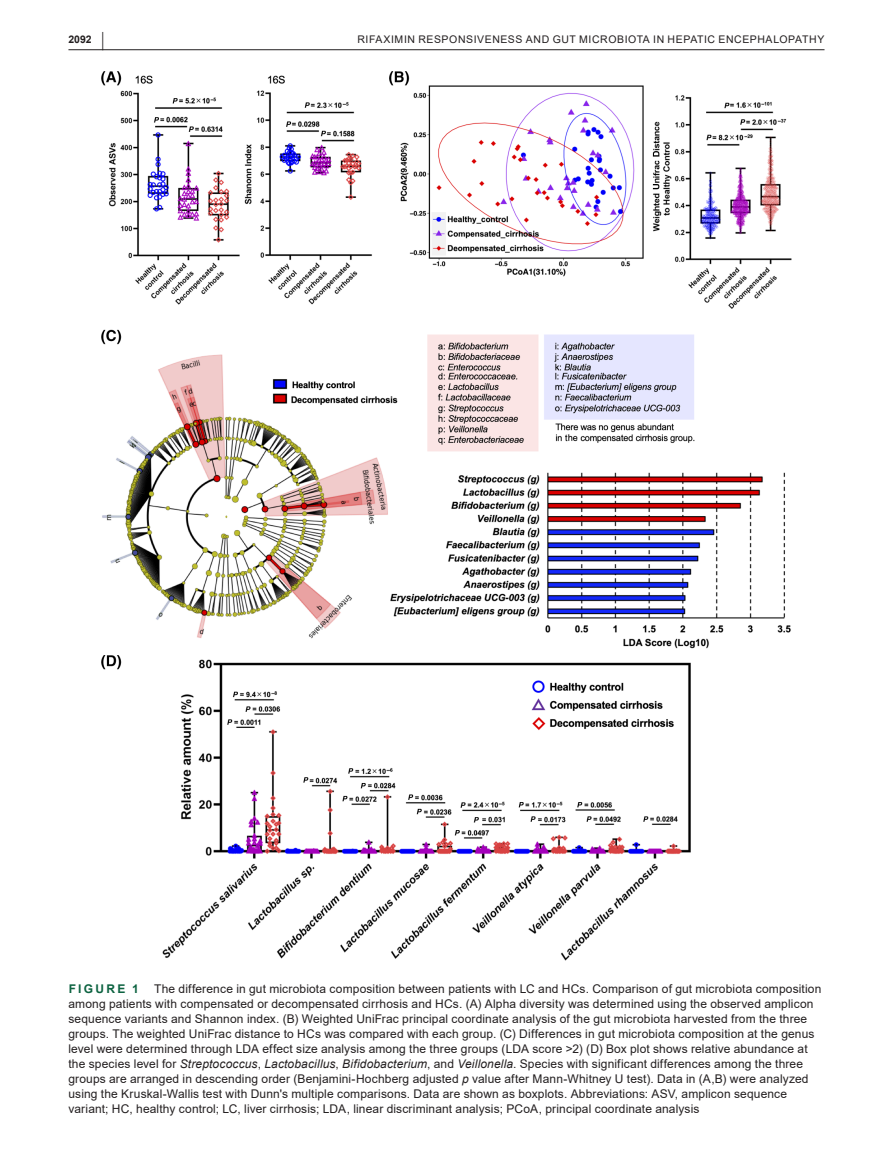
<style>
.page{position:relative;width:893px;height:1174px;background:#fff}
.page>*{position:absolute;margin:0;border:0;box-sizing:border-box;transform-origin:0 0}
.t1{font:12px/15px "Arial";letter-spacing:.01em;color:#231f20}
.t2{font:700 12px "Arial";letter-spacing:.19em;color:#0d6341}
.t3{font:10.5px "Arial";letter-spacing:.055em;color:#231f20}
.t4{font:700 10.5px "Arial";color:#231f20}
.s1{font-size:19.5px}
.s2{font-style:italic}
</style>
<div class="page">
<hr style="left:68px;top:49px;width:756px;height:1px;background:#231f20">
<img style="left:101px;top:71px;width:691px;height:890px">
<p class="t4" style="left:68px;top:32px;width:37px">2092 <span class="s1">|</span></p>
<p class="t3" style="left:357px;top:32px;width:468px">RIFAXIMIN RESPONSIVENESS AND GUT MICROBIOTA IN HEPATIC ENCEPHALOPATHY</p>
<p class="t1" style="left:68px;top:981px;width:754px;text-indent:86px">The difference in gut microbiota composition between patients with LC and HCs. Comparison of gut microbiota composition among patients with compensated or decompensated cirrhosis and HCs. (A) Alpha diversity was determined using the observed amplicon sequence variants and Shannon index. (B) Weighted UniFrac principal coordinate analysis of the gut microbiota harvested from the three groups. The weighted UniFrac distance to HCs was compared with each group. (C) Differences in gut microbiota composition at the genus level were determined through LDA effect size analysis among the three groups (LDA score &gt;2) (D) Box plot shows relative abundance at the species level for <span class="s2">Streptococcus</span>, <span class="s2">Lactobacillus</span>, <span class="s2">Bifidobacterium</span>, and <span class="s2">Veillonella</span>. Species with significant differences among the three groups are arranged in descending order (Benjamini-Hochberg adjusted <span class="s2">p</span> value after Mann-Whitney U test). Data in (A,B) were analyzed using the Kruskal-Wallis test with Dunn's multiple comparisons. Data are shown as boxplots. Abbreviations: ASV, amplicon sequence variant; HC, healthy control; LC, liver cirrhosis; LDA, linear discriminant analysis; PCoA, principal coordinate analysis</p>
<p class="t2" style="left:69px;top:980px;width:72px">FIGURE 1</p>
</div>
